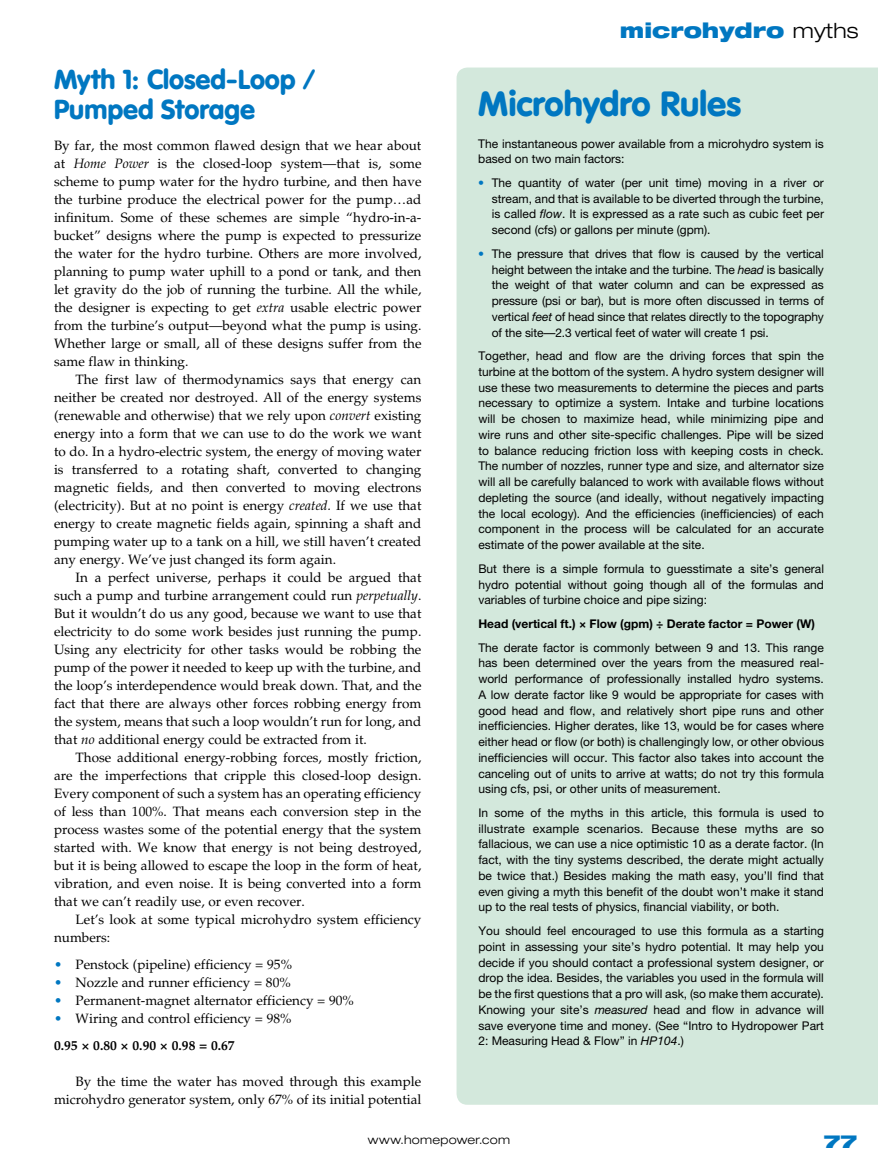
<style>
.page{position:relative;width:878px;height:1175px;background:#fff}
.page>*{position:absolute;margin:0;border:0;box-sizing:border-box;transform-origin:0 0}
.t1{font:900 34.5px "VAG Rounded";color:#0077c1}
.t2{font:900 27px/30px "VAG Rounded";color:#0077c1}
.t3{font:900 expanded 21px "Helvetica Neue";color:#0077c1}
.t4{font:900 expanded 18px "Helvetica Neue";color:#0077c1}
.t5{font:13.5px/18px "Palatino";color:#000;text-align:justify}
.t6{font:12px/15.8px "Helvetica Neue";color:#000;text-align:justify}
.t7{font:700 12px "Helvetica Neue";color:#000}
.t8{font:300 expanded 12px "Helvetica Neue";letter-spacing:.02em;color:#000}
.s1{font-style:italic}
.s2{color:#0077c1}
.s3{font-weight:700}
.s4{font-weight:300;color:#000}
</style>
<div class="page">
<div style="left:456px;top:68px;width:422px;height:1036px;background:#d3e8dc"></div>
<h2 class="t2" style="left:54px;top:64px;width:263px">Myth 1: Closed-Loop /<br>Pumped Storage</h2>
<p class="t5" style="left:54px;top:137px;width:369px">By far, the most common flawed design that we hear about at <span class="s1">Home Power</span> is the closed-loop system—that is, some scheme to pump water for the hydro turbine, and then have the turbine produce the electrical power for the pump…ad infinitum. Some of these schemes are simple “hydro-in-a&shy;bucket” designs where the pump is expected to pressurize the water for the hydro turbine. Others are more involved, planning to pump water uphill to a pond or tank, and then let gravity do the job of running the turbine. All the while, the designer is expecting to get <span class="s1">extra</span> usable electric power from the turbine’s output—beyond what the pump is using.<br>Whether large or small, all of these designs suffer from the same flaw in thinking.</p>
<p class="t5" style="left:54px;top:371px;width:369px;text-indent:22px">The first law of thermodynamics says that energy can neither be created nor destroyed. All of the energy systems (renewable and otherwise) that we rely upon <span class="s1">convert</span> existing energy into a form that we can use to do the work we want to do. In a hydro-electric system, the energy of moving water is transferred to a rotating shaft, converted to changing magnetic fields, and then converted to moving electrons (electricity). But at no point is energy <span class="s1">created.</span> If we use that energy to create magnetic fields again, spinning a shaft and pumping water up to a tank on a hill, we still haven’t created any energy. We’ve just changed its form again.</p>
<p class="t5" style="left:54px;top:569px;width:369px;text-indent:22px">In a perfect universe, perhaps it could be argued that such a pump and turbine arrangement could run <span class="s1">perpetually</span>.<br>But it wouldn’t do us any good, because we want to use that electricity to do some work besides just running the pump.<br>Using any electricity for other tasks would be robbing the pump of the power it needed to keep up with the turbine, and the loop’s interdependence would break down. That, and the fact that there are always other forces robbing energy from the system, means that such a loop wouldn’t run for long, and that <span class="s1">no</span> additional energy could be extracted from it.</p>
<p class="t5" style="left:54px;top:749px;width:369px;text-indent:22px">Those additional energy-robbing forces, mostly friction, are the imperfections that cripple this closed-loop design.<br>Every component of such a system has an operating efficiency of less than 100%. That means each conversion step in the process wastes some of the potential energy that the system started with. We know that energy is not being destroyed, but it is being allowed to escape the loop in the form of heat, vibration, and even noise. It is being converted into a form that we can’t readily use, or even recover.</p>
<p class="t5" style="left:54px;top:911px;width:369px;text-indent:22px">Let’s look at some typical microhydro system efficiency numbers:</p>
<p class="t5" style="left:54px;top:956px;width:239px"><span class="s2">•</span> Penstock (pipeline) efficiency = 95%</p>
<p class="t5" style="left:54px;top:974px;width:238px"><span class="s2">•</span> Nozzle and runner efficiency = 80%</p>
<p class="t5" style="left:54px;top:992px;width:301px"><span class="s2">•</span> Permanent-magnet alternator efficiency = 90%</p>
<p class="t5" style="left:54px;top:1005px;width:239px;line-height:27px"><span class="s2">•</span> Wiring and control efficiency = 98%<br><span class="s3">0.95 × 0.80 × 0.90 × 0.98 = 0.67</span></p>
<p class="t5" style="left:54px;top:1073px;width:369px;text-align:right">By the time the water has moved through this example microhydro generator system, only 67% of its initial potential</p>
<h3 class="t3" style="left:620px;top:16px;width:240px">microhydro <span class="s4">myths</span></h3>
<h1 class="t1" style="left:478px;top:83px;width:264px">Microhydro Rules</h1>
<p class="t6" style="left:478px;top:135px;width:347px">The instantaneous power available from a microhydro system is based on two main factors:</p>
<p class="t6" style="left:492px;top:174px;width:333px;text-indent:-14px"><span class="s2">•</span> The quantity of water (per unit time) moving in a river or stream, and that is available to be diverted through the turbine, is called <span class="s1">flow</span>. It is expressed as a rate such as cubic feet per second (cfs) or gallons per minute (gpm).</p>
<p class="t6" style="left:492px;top:245px;width:334px;text-indent:-14px"><span class="s2">•</span> The pressure that drives that flow is caused by the vertical height between the intake and the turbine. The <span class="s1">head</span> is basically the weight of that water column and can be expressed as pressure (psi or bar), but is more often discussed in terms of vertical <span class="s1">feet</span> of head since that relates directly to the topography of the site—2.3 vertical feet of water will create 1 psi.</p>
<p class="t6" style="left:478px;top:348px;width:347px">Together, head and flow are the driving forces that spin the turbine at the bottom of the system. A hydro system designer will use these two measurements to determine the pieces and parts necessary to optimize a system. Intake and turbine locations will be chosen to maximize head, while minimizing pipe and wire runs and other site-specific challenges. Pipe will be sized to balance reducing friction loss with keeping costs in check.<br>The number of nozzles, runner type and size, and alternator size will all be carefully balanced to work with available flows without depleting the source (and ideally, without negatively impacting the local ecology). And the efficiencies (inefficiencies) of each component in the process will be calculated for an accurate estimate of the power available at the site.</p>
<p class="t6" style="left:478px;top:560px;width:347px">But there is a simple formula to guesstimate a site’s general hydro potential without going though all of the formulas and variables of turbine choice and pipe sizing:</p>
<p class="t7" style="left:478px;top:616px;width:338px">Head (vertical ft.) × Flow (gpm) ÷ Derate factor = Power (W)</p>
<p class="t6" style="left:478px;top:639px;width:347px">The derate factor is commonly between 9 and 13. This range has been determined over the years from the measured real&shy;world performance of professionally installed hydro systems.<br>A low derate factor like 9 would be appropriate for cases with good head and flow, and relatively short pipe runs and other inefficiencies. Higher derates, like 13, would be for cases where either head or flow (or both) is challengingly low, or other obvious inefficiencies will occur. This factor also takes into account the canceling out of units to arrive at watts; do not try this formula using cfs, psi, or other units of measurement.</p>
<p class="t6" style="left:478px;top:804px;width:347px">In some of the myths in this article, this formula is used to illustrate example scenarios. Because these myths are so fallacious, we can use a nice optimistic 10 as a derate factor. (In fact, with the tiny systems described, the derate might actually be twice that.) Besides making the math easy, you’ll find that even giving a myth this benefit of the doubt won’t make it stand up to the real tests of physics, financial viability, or both.</p>
<p class="t6" style="left:478px;top:922px;width:347px">You should feel encouraged to use this formula as a starting point in assessing your site’s hydro potential. It may help you decide if you should contact a professional system designer, or drop the idea. Besides, the variables you used in the formula will be the first questions that a pro will ask, (so make them accurate).<br>Knowing your site’s <span class="s1">measured</span> head and flow in advance will save everyone time and money. (See “Intro to Hydropower Part 2: Measuring Head &amp; Flow” in <span class="s1">HP104</span>.)</p>
<p class="t8" style="left:368px;top:1132px;width:144px">www.homepower.com</p>
<h3 class="t4" style="left:824px;top:1129px;width:35px">77</h3>
</div>
